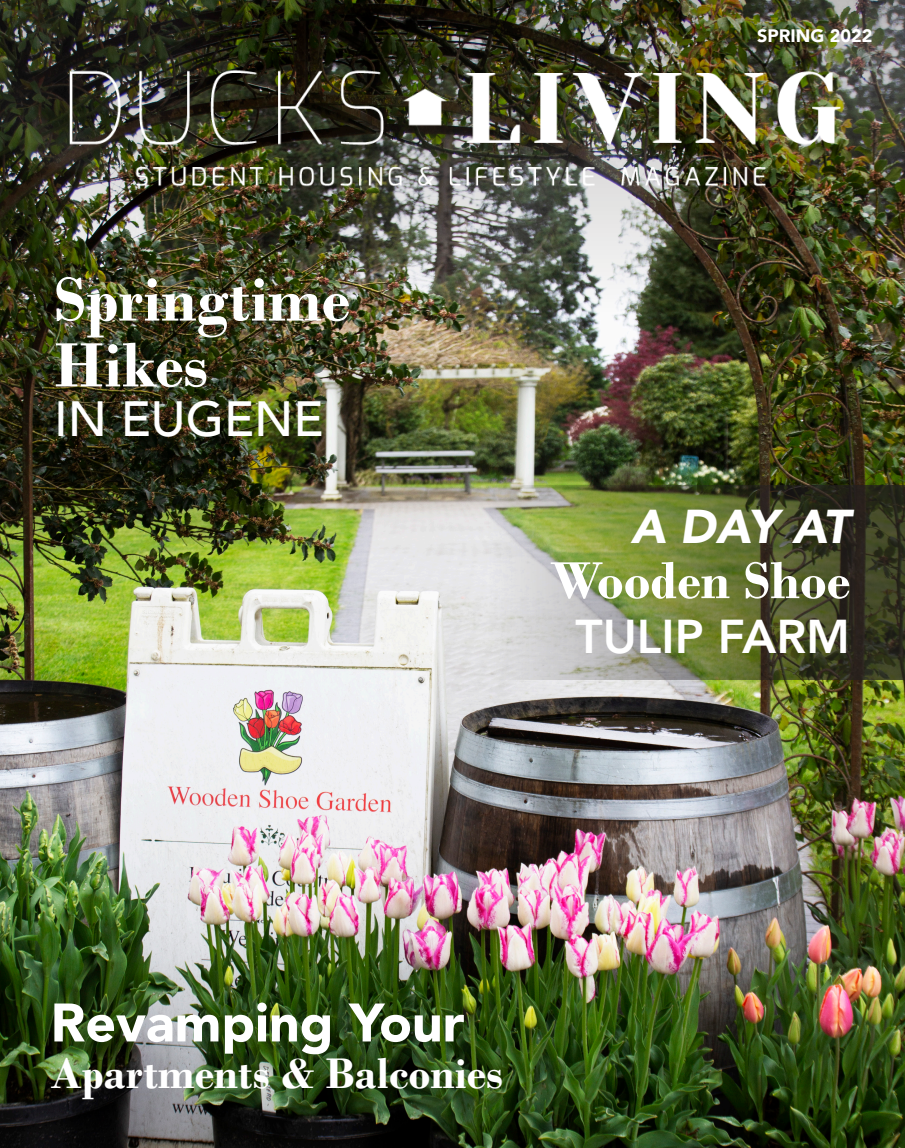
<style>
.page{position:relative;width:905px;height:1148px;background:#fff}
.page>*{position:absolute;margin:0;border:0;box-sizing:border-box;transform-origin:0 0}
.Body_Copy__then_next{font:700 65.85px/65.8px "Bodoni";color:#fff}
.Body_Copy__then_next-2{font:700 54.6px "Bodoni";color:#fff}
.Body_Copy__then_next-3{font:900 53.55px "Avenir";color:#fff}
.Body_Copy__then_next-4{font:500 49.35px "Avenir";color:#fff}
.Body_Copy__then_next-5{font:800 47.4px "Avenir";color:#fff}
.Body_Copy__then_next-6{font:italic 900 47.4px "Avenir";color:#fff}
.Body_Copy__then_next-7{font:700 45px "Bodoni";color:#fff}
.Body_Copy__then_next-8{font:900 18px "Avenir";color:#fff}
.t1{font:500 15px "Exo";color:#fff}
</style>
<div class="page">
<img style="left:0;top:531px;width:904px;height:617px">
<img style="left:0;top:0;width:904px;height:531px">
<img style="left:54px;top:58px;width:796px;height:143px">
<img style="left:386px;top:485px;width:518px;height:194px">
<p class="Body_Copy__then_next" style="left:54px;top:266px;width:297px">Springtime<br>Hikes</p>
<p class="Body_Copy__then_next-4" style="left:54px;top:376px;width:271px">IN EUGENE</p>
<p class="t1" style="left:763px;top:16px;width:127px">Spring 2021 Vol. 8</p>
<p class="Body_Copy__then_next-8" style="left:757px;top:20px;width:117px">SPRING 2022</p>
<p class="Body_Copy__then_next-6" style="left:631px;top:488px;width:221px">A DAY AT</p>
<p class="Body_Copy__then_next-2" style="left:550px;top:548px;width:301px">Wooden Shoe</p>
<p class="Body_Copy__then_next-5" style="left:575px;top:599px;width:276px">TULIP FARM</p>
<p class="Body_Copy__then_next-3" style="left:51px;top:976px;width:415px">Revamping Your</p>
<p class="Body_Copy__then_next-7" style="left:51px;top:1046px;width:454px">Apartments &amp; Balconies</p>
</div>
